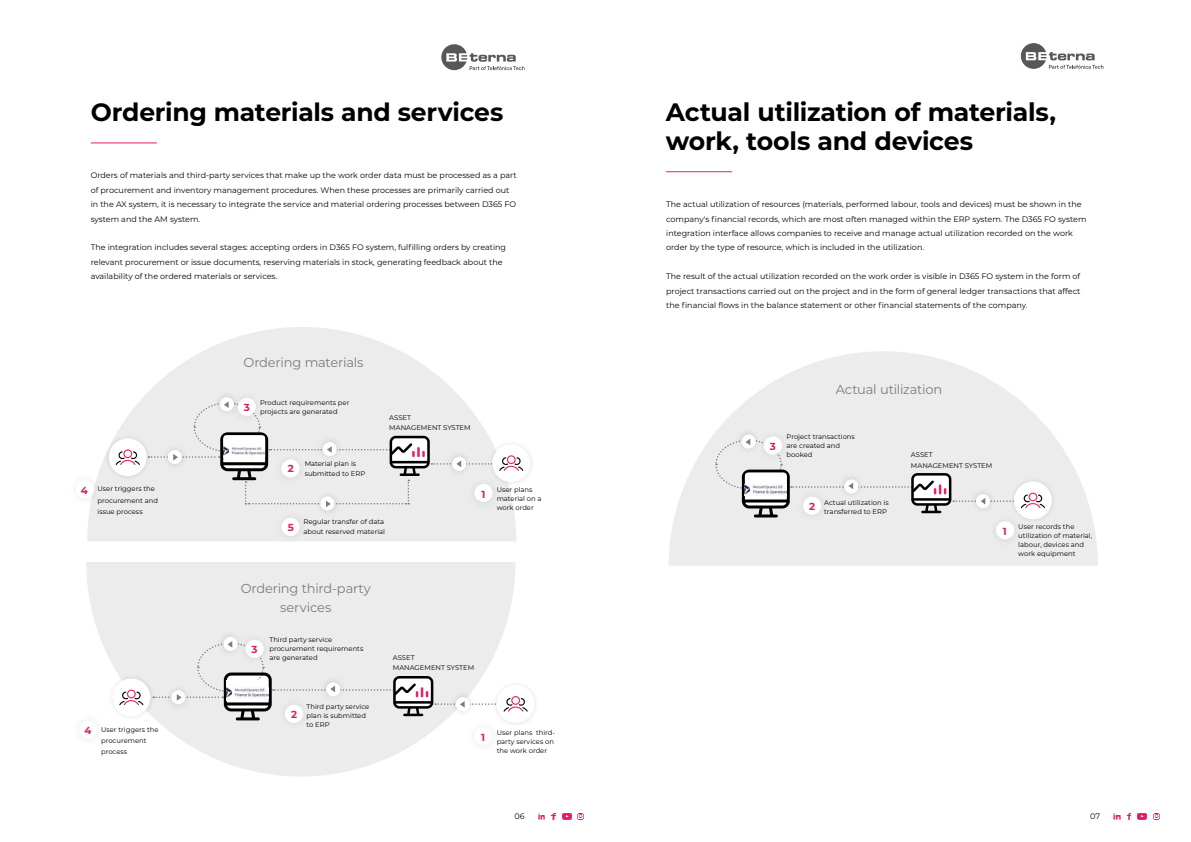
<style>
.page{position:relative;width:1191px;height:842px;background:#fff}
.page>*{position:absolute;margin:0;border:0;box-sizing:border-box;transform-origin:0 0}
.t1{font:700 25.2px/28.8px "Montserrat";letter-spacing:-.015em;color:#000}
.t2{font:700 25px "Montserrat";letter-spacing:-.01em;color:#000}
.t3{font:13px/18.2px "Montserrat";letter-spacing:-.015em;color:#7c7c7c;text-align:center}
.t4{font:700 10.2px "Montserrat";color:#de1c69}
.t5{font:8px/14.4px "Montserrat";color:#000}
.t6{font:6.8px/9px "Montserrat";color:#000}
</style>
<div class="page">
<svg style="left:1113px;top:813px;width:7px;height:7px"></svg>
<svg style="left:1127px;top:813px;width:3px;height:7px"></svg>
<svg style="left:1153px;top:813px;width:6px;height:7px"></svg>
<svg style="left:1137px;top:813px;width:9px;height:7px"></svg>
<svg style="left:538px;top:813px;width:6px;height:7px"></svg>
<svg style="left:551px;top:813px;width:4px;height:7px"></svg>
<svg style="left:577px;top:813px;width:7px;height:7px"></svg>
<svg style="left:562px;top:813px;width:9px;height:7px"></svg>
<svg style="left:441px;top:44px;width:83px;height:26px"></svg>
<hr style="left:91px;top:142px;width:66px;height:1px;background:#e71e6b">
<svg style="left:86px;top:562px;width:429px;height:214px;fill:#ececec"></svg>
<div style="left:276px;top:696px;width:36px;height:36px;background:#ebebeb"></div>
<div style="left:285px;top:705px;width:18px;height:18px;background:#fff;border-radius:50%"></div>
<div style="left:108px;top:673px;width:47px;height:48px;background:#000;opacity:.12"></div>
<div style="left:112px;top:678px;width:38px;height:38px;background:#fff;border-radius:50%"></div>
<svg style="left:119px;top:690px;width:24px;height:15px"></svg>
<div style="left:492px;top:680px;width:48px;height:48px;background:#fff"></div>
<div style="left:216px;top:629px;width:29px;height:29px;background:#eaeaea"></div>
<div style="left:223px;top:637px;width:15px;height:14px;background:#fff;border-radius:50%"></div>
<div style="left:71px;top:711px;width:36px;height:37px;background:#fff"></div>
<div style="left:465px;top:718px;width:37px;height:36px;background:#fff"></div>
<svg style="left:153px;top:641px;width:374px;height:79px"></svg>
<div style="left:227px;top:680px;width:41px;height:21px;background:#fff"></div>
<img style="left:227px;top:687px;width:42px;height:11px">
<div style="left:236px;top:631px;width:37px;height:36px;background:#eaeaea"></div>
<div style="left:245px;top:640px;width:19px;height:18px;background:#fff;border-radius:50%"></div>
<svg style="left:87px;top:327px;width:429px;height:214px;fill:#ececec"></svg>
<div style="left:313px;top:489px;width:28px;height:29px;background:#eaeaea"></div>
<div style="left:320px;top:496px;width:14px;height:15px;background:#fff;border-radius:50%"></div>
<div style="left:272px;top:509px;width:37px;height:36px;background:#000;opacity:.1"></div>
<div style="left:281px;top:518px;width:19px;height:18px;background:#fff;border-radius:50%"></div>
<div style="left:104px;top:433px;width:48px;height:48px;background:#000;opacity:.12"></div>
<div style="left:109px;top:438px;width:38px;height:38px;background:#fff;border-radius:50%"></div>
<svg style="left:116px;top:449px;width:24px;height:16px"></svg>
<div style="left:213px;top:390px;width:28px;height:28px;background:#e9e9e9"></div>
<div style="left:220px;top:397px;width:14px;height:14px;background:#fff;border-radius:50%"></div>
<div style="left:67px;top:471px;width:36px;height:36px;background:#000;opacity:.1"></div>
<div style="left:76px;top:480px;width:18px;height:18px;background:#fff;border-radius:50%"></div>
<div style="left:465px;top:475px;width:37px;height:36px;background:#ececec"></div>
<div style="left:229px;top:389px;width:36px;height:36px;background:#ebebeb"></div>
<div style="left:238px;top:398px;width:18px;height:18px;background:#fff;border-radius:50%"></div>
<svg style="left:148px;top:401px;width:375px;height:106px"></svg>
<img style="left:223px;top:435px;width:42px;height:24px">
<hr style="left:666px;top:171px;width:66px;height:1px;background:#e71e6b">
<svg style="left:669px;top:351px;width:429px;height:215px;fill:#ececec"></svg>
<div style="left:794px;top:487px;width:36px;height:37px;background:#ececec"></div>
<div style="left:1009px;top:476px;width:48px;height:48px;background:#ebebeb"></div>
<div style="left:1014px;top:481px;width:37px;height:38px;background:#fff;border-radius:50%"></div>
<div style="left:734px;top:427px;width:29px;height:29px;background:#e8e8e8"></div>
<div style="left:741px;top:435px;width:14px;height:14px;background:#fff;border-radius:50%"></div>
<div style="left:987px;top:512px;width:36px;height:36px;background:#eaeaea"></div>
<div style="left:996px;top:521px;width:18px;height:18px;background:#fff;border-radius:50%"></div>
<svg style="left:714px;top:439px;width:331px;height:78px"></svg>
<div style="left:745px;top:473px;width:42px;height:25px;background:#fff;border-radius:3px"></div>
<img style="left:745px;top:484px;width:41px;height:11px">
<div style="left:755px;top:427px;width:36px;height:37px;background:#ebebeb"></div>
<div style="left:764px;top:436px;width:18px;height:19px;background:#fff;border-radius:50%"></div>
<svg style="left:1020px;top:43px;width:83px;height:26px"></svg>
<h2 class="t2" style="left:91px;top:94px;width:414px">Ordering materials and services</h2>
<p class="t5" style="left:91px;top:168px;width:427px">Orders of materials and third-party services that make up the work order data must be processed as a part of procurement and inventory management procedures. When these processes are primarily carried out in the AX system, it is necessary to integrate the service and material ordering processes between D365 FO system and the AM system.</p>
<p class="t5" style="left:91px;top:240px;width:417px">The integration includes several stages: accepting orders in D365 FO system, fulfilling orders by creating relevant procurement or issue documents, reserving materials in stock, generating feedback about the availability of the ordered materials or services.</p>
<h3 class="t3" style="left:243px;top:353px;width:121px">Ordering materials</h3>
<p class="t4" style="left:244px;top:400px;width:8px">3</p>
<p class="t6" style="left:260px;top:398px;width:91px">Product requirements per projects are generated</p>
<p class="t4" style="left:288px;top:461px;width:8px">2</p>
<p class="t6" style="left:305px;top:458px;width:62px;line-height:10.2px">Material plan is submitted to ERP</p>
<p class="t6" style="left:389px;top:412px;width:83px;line-height:10.2px">ASSET<br>MANAGEMENT SYSTEM</p>
<p class="t6" style="left:98px;top:483px;width:62px;line-height:11.4px">User triggers the procurement and issue process</p>
<p class="t4" style="left:81px;top:483px;width:9px">4</p>
<p class="t6" style="left:497px;top:485px;width:46px">User plans material on a work order</p>
<p class="t4" style="left:481px;top:487px;width:6px">1</p>
<p class="t4" style="left:288px;top:520px;width:8px">5</p>
<p class="t6" style="left:303px;top:516px;width:83px;line-height:10.2px">Regular transfer of data about reserved material</p>
<h3 class="t3" style="left:241px;top:579px;width:132px">Ordering third-party services</h3>
<p class="t4" style="left:252px;top:642px;width:8px">3</p>
<p class="t6" style="left:269px;top:635px;width:95px">Third party service procurement requirements are generated</p>
<p class="t6" style="left:393px;top:652px;width:83px;line-height:10.2px">ASSET<br>MANAGEMENT SYSTEM</p>
<p class="t4" style="left:291px;top:707px;width:8px">2</p>
<p class="t6" style="left:306px;top:701px;width:64px">Third party service plan is submitted to ERP</p>
<p class="t6" style="left:101px;top:723px;width:59px;line-height:11.4px">User triggers the procurement process</p>
<p class="t4" style="left:84px;top:723px;width:9px">4</p>
<p class="t6" style="left:497px;top:728px;width:60px">User plans third&shy;party services on the work order</p>
<p class="t4" style="left:481px;top:730px;width:6px">1</p>
<h1 class="t1" style="left:666px;top:96px;width:391px">Actual utilization of materials, work, tools and devices</h1>
<p class="t5" style="left:666px;top:197px;width:422px">The actual utilization of resources (materials, performed labour, tools and devices) must be shown in the company's financial records, which are most often managed within the ERP system. The D365 FO system integration interface allows companies to receive and manage actual utilization recorded on the work order by the type of resource, which is included in the utilization.</p>
<p class="t5" style="left:666px;top:269px;width:416px;text-align:justify">The result of the actual utilization recorded on the work order is visible in D365 FO system in the form of project transactions carried out on the project and in the form of general ledger transactions that affect the financial flows in the balance statement or other financial statements of the company.</p>
<h3 class="t3" style="left:835px;top:380px;width:108px">Actual utilization</h3>
<p class="t4" style="left:770px;top:439px;width:8px">3</p>
<p class="t6" style="left:786px;top:432px;width:70px">Project transactions are created and booked</p>
<p class="t4" style="left:809px;top:499px;width:8px">2</p>
<p class="t6" style="left:824px;top:497px;width:66px">Actual utilization is transferred to ERP</p>
<p class="t6" style="left:911px;top:449px;width:83px;line-height:10.2px">ASSET<br>MANAGEMENT SYSTEM</p>
<p class="t4" style="left:1002px;top:524px;width:6px">1</p>
<p class="t6" style="left:1018px;top:522px;width:75px">User records the utilization of material, labour, devices and work equipment</p>
<p class="t5" style="left:514px;top:809px;width:12px">06</p>
<p class="t5" style="left:1090px;top:809px;width:11px">07</p>
</div>
